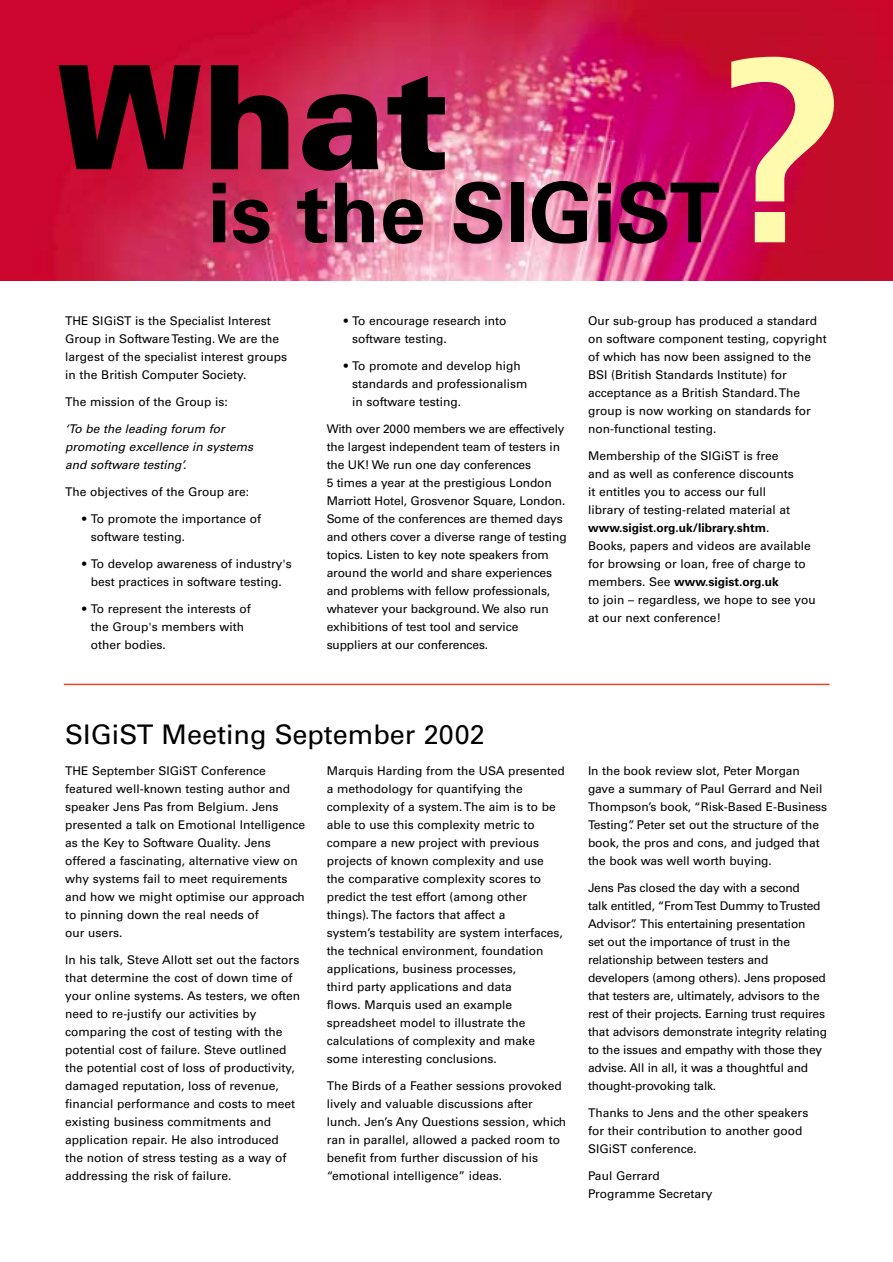
<style>
.page{position:relative;width:893px;height:1262px;background:#fff}
.page>*{position:absolute;margin:0;border:0;box-sizing:border-box;transform-origin:0 0}
.t1{font:700 252px "Univers";color:#fffaad}
.t2{font:900 144px "Univers";color:#000}
.t3{font:700 82.5px "Univers";color:#000}
.t4{font:27px "Univers";color:#000}
.t5{font:12px/18px "Univers";color:#000}
.t6{font:italic 12px/18px "Univers";color:#000}
.s1{font-weight:700}
</style>
<div class="page">
<img style="left:0;top:0;width:892px;height:281px">
<hr style="left:64px;top:683px;width:765px;height:2px;background:#e4481e">
<h2 class="t2" style="left:58px;top:65px;width:393px">What</h2>
<h3 class="t3" style="left:208px;top:183px;width:513px">is the SIGiST</h3>
<h1 class="t1" style="left:719px;top:60px;width:127px">?</h1>
<p class="t5" style="left:65px;top:312px;width:223px">THE SIGiST is the Specialist Interest Group in Software Testing. We are the largest of the specialist interest groups in the British Computer Society.</p>
<p class="t5" style="left:65px;top:393px;width:164px">The mission of the Group is:</p>
<p class="t6" style="left:65px;top:420px;width:189px">‘To be the leading forum for promoting excellence in systems and software testing’.</p>
<p class="t5" style="left:65px;top:483px;width:185px">The objectives of the Group are:</p>
<p class="t5" style="left:91px;top:510px;width:172px;text-indent:-9px">• To promote the importance of software testing.</p>
<p class="t5" style="left:82px;top:555px;width:211px;text-align:center">• To develop awareness of industry's best practices in software testing.</p>
<p class="t5" style="left:91px;top:600px;width:161px;text-indent:-9px">• To represent the interests of the Group's members with other bodies.</p>
<p class="t5" style="left:352px;top:312px;width:156px;text-indent:-9px">• To encourage research into software testing.</p>
<p class="t5" style="left:352px;top:357px;width:177px;text-indent:-9px">• To promote and develop high standards and professionalism in software testing.</p>
<p class="t5" style="left:326px;top:420px;width:241px">With over 2000 members we are effectively the largest independent team of testers in the UK! We run one day conferences<br>5 times a year at the prestigious London Marriott Hotel, Grosvenor Square, London.<br>Some of the conferences are themed days and others cover a diverse range of testing topics. Listen to key note speakers from around the world and share experiences and problems with fellow professionals, whatever your background. We also run exhibitions of test tool and service suppliers at our conferences.</p>
<p class="t5" style="left:588px;top:312px;width:240px">Our sub-group has produced a standard on software component testing, copyright of which has now been assigned to the BSI (British Standards Institute) for acceptance as a British Standard. The group is now working on standards for non-functional testing.</p>
<p class="t5" style="left:588px;top:447px;width:229px">Membership of the SIGiST is free<br>and as well as conference discounts<br>it entitles you to access our full<br>library of testing-related material at <span class="s1">www.sigist.org.uk/library.shtm</span>.<br>Books, papers and videos are available for browsing or loan, free of charge to members. See <span class="s1">www.sigist.org.uk<br></span>to join – regardless, we hope to see you at our next conference!</p>
<h3 class="t4" style="left:65px;top:724px;width:421px">SIGiST Meeting September 2002</h3>
<p class="t5" style="left:65px;top:762px;width:241px">THE September SIGiST Conference featured well-known testing author and speaker Jens Pas from Belgium. Jens presented a talk on Emotional Intelligence as the Key to Software Quality. Jens offered a fascinating, alternative view on why systems fail to meet requirements and how we might optimise our approach to pinning down the real needs of<br>our users.</p>
<p class="t5" style="left:65px;top:951px;width:236px">In his talk, Steve Allott set out the factors that determine the cost of down time of your online systems. As testers, we often need to re-justify our activities by comparing the cost of testing with the potential cost of failure. Steve outlined the potential cost of loss of productivity, damaged reputation, loss of revenue, financial performance and costs to meet existing business commitments and application repair. He also introduced<br>the notion of stress testing as a way of addressing the risk of failure.</p>
<p class="t5" style="left:326px;top:762px;width:240px">Marquis Harding from the USA presented a methodology for quantifying the complexity of a system. The aim is to be able to use this complexity metric to compare a new project with previous projects of known complexity and use<br>the comparative complexity scores to predict the test effort (among other things). The factors that affect a<br>system’s testability are system interfaces, the technical environment, foundation applications, business processes,<br>third party applications and data<br>flows. Marquis used an example spreadsheet model to illustrate the calculations of complexity and make some interesting conclusions.</p>
<p class="t5" style="left:326px;top:1077px;width:241px">The Birds of a Feather sessions provoked lively and valuable discussions after lunch. Jen’s Any Questions session, which ran in parallel, allowed a packed room to benefit from further discussion of his “emotional intelligence” ideas.</p>
<p class="t5" style="left:588px;top:762px;width:241px">In the book review slot, Peter Morgan gave a summary of Paul Gerrard and Neil Thompson’s book, “Risk-Based E-Business Testing”. Peter set out the structure of the book, the pros and cons, and judged that the book was well worth buying.</p>
<p class="t5" style="left:588px;top:879px;width:240px">Jens Pas closed the day with a second<br>talk entitled, “From Test Dummy to Trusted Advisor”. This entertaining presentation<br>set out the importance of trust in the relationship between testers and developers (among others). Jens proposed that testers are, ultimately, advisors to the rest of their projects. Earning trust requires that advisors demonstrate integrity relating to the issues and empathy with those they advise. All in all, it was a thoughtful and thought-provoking talk.</p>
<p class="t5" style="left:588px;top:1104px;width:222px">Thanks to Jens and the other speakers for their contribution to another good<br>SIGiST conference.</p>
<p class="t5" style="left:588px;top:1167px;width:126px">Paul Gerrard<br>Programme Secretary</p>
</div>
